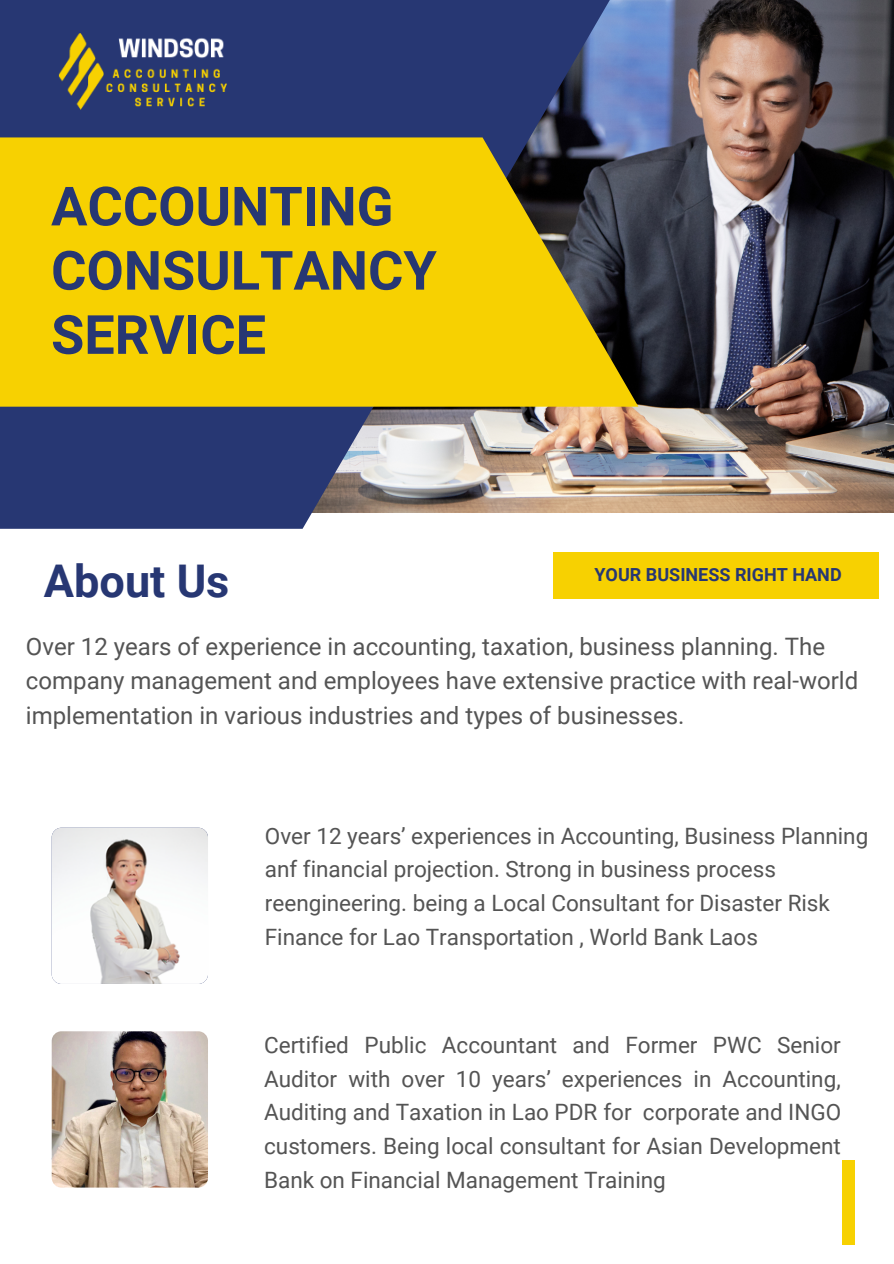
<style>
.page{position:relative;width:894px;height:1264px;background:#fff}
.page>*{position:absolute;margin:0;border:0;box-sizing:border-box;transform-origin:0 0}
.t1{font:700 54px/64.2px "Roboto";color:#273773}
.t2{font:700 45px "Roboto";color:#273773}
.t3{font:24px/35px "Roboto";color:#545454}
.t4{font:22.5px/33.8px "Roboto";color:#545454}
.t5{font:700 18px "Roboto";color:#273773}
</style>
<div class="page">
<img style="left:625px;top:0;width:268px;height:512px">
<svg style="left:0;top:0;width:625px;height:529px;background:#505a83"></svg>
<svg style="left:0;top:137px;width:638px;height:269px;background:#debd08"></svg>
<div style="left:841px;top:1160px;width:13px;height:83px;background:#f7d101"></div>
<img style="left:44px;top:27px;width:219px;height:88px">
<img style="left:52px;top:1031px;width:156px;height:156px;border-radius:10px">
<img style="left:52px;top:827px;width:156px;height:156px;border-radius:10px">
<div style="left:553px;top:552px;width:325px;height:46px;background:#f7d101"></div>
<p class="t1" style="left:51px;top:175px;width:387px">ACCOUNTING<br>CONSULTANCY<br>SERVICE</p>
<p class="t2" style="left:44px;top:555px;width:187px">About Us</p>
<p class="t3" style="left:26px;top:629px;width:833px">Over 12 years of experience in accounting, taxation, business planning. The company management and employees have extensive practice with real-world implementation in various industries and types of businesses.</p>
<p class="t5" style="left:594px;top:564px;width:249px">YOUR BUSINESS RIGHT HAND</p>
<p class="t4" style="left:265px;top:819px;width:604px">Over 12 years’ experiences in Accounting, Business Planning anf financial projection. Strong in business process reengineering. being a Local Consultant for Disaster Risk Finance for Lao Transportation , World Bank Laos</p>
<p class="t4" style="left:264px;top:1028px;width:578px;text-align:justify">Certified Public Accountant and Former PWC Senior Auditor with over 10 years’ experiences in Accounting, Auditing and Taxation in Lao PDR for corporate and INGO customers. Being local consultant for Asian Development Bank on Financial Management Training</p>
</div>
